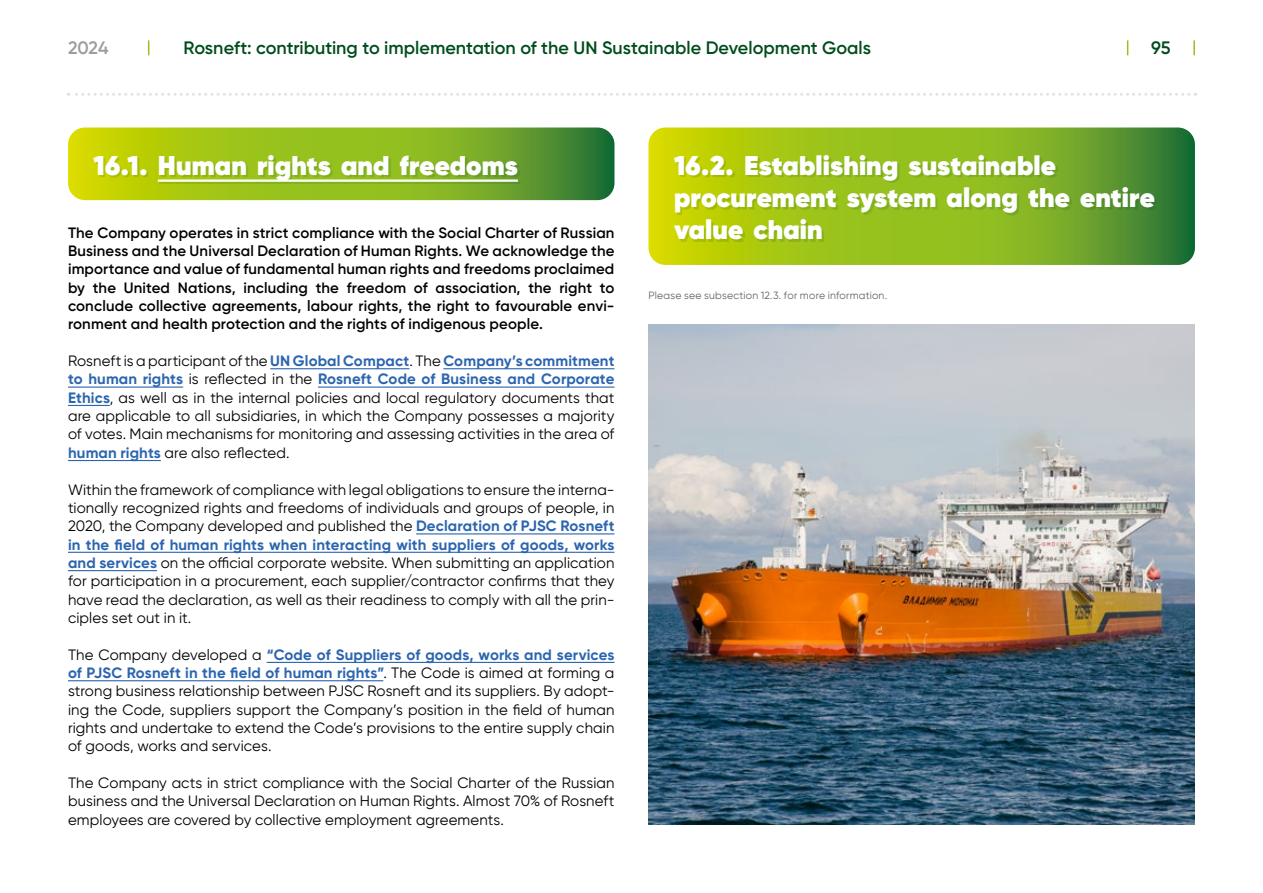
<style>
.page{position:relative;width:1263px;height:893px;background:#fff}
.page>*{position:absolute;margin:0;border:0;box-sizing:border-box;transform-origin:0 0}
.t1{font:800 27px/32.4px "Gilroy";letter-spacing:.005em;color:#fff}
.t2{font:600 18px "Gilroy";color:#004c1d}
.t3{font:600 18px "Gilroy";color:#9d9d9c}
.t4{font:15px/18.3px "Gilroy";letter-spacing:.005em;color:#000;text-align:justify}
.t5{font:600 15px/18.3px "Gilroy";letter-spacing:.01em;color:#000;text-align:justify}
.t6{font:10.5px "Gilroy";letter-spacing:.02em;color:#646363}
.s1{font-weight:700;color:#2b65af}
</style>
<div class="page">
<img style="left:648px;top:324px;width:547px;height:501px">
<hr style="left:270px;top:368px;width:139px;height:1px;background:#2b65af">
<hr style="left:443px;top:368px;width:171px;height:1px;background:#2b65af">
<hr style="left:68px;top:387px;width:115px;height:1px;background:#2b65af">
<hr style="left:318px;top:387px;width:296px;height:1px;background:#2b65af">
<hr style="left:68px;top:405px;width:42px;height:1px;background:#2b65af">
<hr style="left:68px;top:460px;width:93px;height:1px;background:#2b65af">
<hr style="left:416px;top:533px;width:198px;height:1px;background:#2b65af">
<hr style="left:68px;top:552px;width:546px;height:1px;background:#2b65af">
<hr style="left:68px;top:570px;width:89px;height:1px;background:#2b65af">
<hr style="left:267px;top:662px;width:347px;height:1px;background:#2b65af">
<hr style="left:68px;top:680px;width:315px;height:1px;background:#2b65af">
<svg style="left:68px;top:128px;width:546px;height:72px;background:#89b420"></svg>
<div style="left:96px;top:157px;width:424px;height:27px;background:#004c1d;opacity:.15"></div>
<hr style="left:158px;top:179px;width:360px;height:3px;background:#fff">
<svg style="left:648px;top:128px;width:547px;height:137px;background:#89b31f"></svg>
<div style="left:676px;top:157px;width:481px;height:85px;background:#004c1d;opacity:.15"></div>
<svg style="left:68px;top:93px;width:1121px;height:3px"></svg>
<svg style="left:1193px;top:40px;width:2px;height:15px"></svg>
<svg style="left:1127px;top:40px;width:1px;height:15px"></svg>
<svg style="left:148px;top:40px;width:1px;height:15px"></svg>
<p class="t3" style="left:68px;top:37px;width:42px">2024</p>
<p class="t2" style="left:183px;top:37px;width:689px">Rosneft: contributing to implementation of the UN Sustainable Development Goals</p>
<p class="t2" style="left:1151px;top:37px;width:21px">95</p>
<h1 class="t1" style="left:94px;top:149px;width:426px">16.1. Human rights and freedoms</h1>
<h1 class="t1" style="left:674px;top:149px;width:482px">16.2. Establishing sustainable procurement system along the entire value chain</h1>
<p class="t5" style="left:68px;top:223px;width:548px">The Company operates in strict compliance with the Social Charter of Russian Business and the Universal Declaration of Human Rights. We acknowledge the importance and value of fundamental human rights and freedoms proclaimed by the United Nations, including the freedom of association, the right to conclude collective agreements, labour rights, the right to favourable envi&shy;ronment and health protection and the rights of indigenous people.</p>
<p class="t4" style="left:68px;top:352px;width:548px">Rosneft is a participant of the <span class="s1">UN Global Compact</span>. The <span class="s1">Company’s commitment to human rights</span> is reflected in the <span class="s1">Rosneft Code of Business and Corporate Ethics</span>, as well as in the internal policies and local regulatory documents that are applicable to all subsidiaries, in which the Company possesses a majority of votes. Main mechanisms for monitoring and assessing activities in the area of <span class="s1">human rights</span> are also reflected.</p>
<p class="t4" style="left:68px;top:480px;width:548px">Within the framework of compliance with legal obligations to ensure the interna&shy;tionally recognized rights and freedoms of individuals and groups of people, in 2020, the Company developed and published the <span class="s1">Declaration of PJSC Rosneft in the field of human rights when interacting with suppliers of goods, works and services</span> on the official corporate website. When submitting an application for participation in a procurement, each supplier/contractor confirms that they have read the declaration, as well as their readiness to comply with all the prin&shy;ciples set out in it.</p>
<p class="t4" style="left:68px;top:645px;width:548px">The Company developed a <span class="s1">“Code of Suppliers of goods, works and services of PJSC Rosneft in the field of human rights”</span>. The Code is aimed at forming a strong business relationship between PJSC Rosneft and its suppliers. By adopt&shy;ing the Code, suppliers support the Company’s position in the field of human rights and undertake to extend the Code’s provisions to the entire supply chain of goods, works and services.</p>
<p class="t4" style="left:68px;top:774px;width:548px">The Company acts in strict compliance with the Social Charter of the Russian business and the Universal Declaration on Human Rights. Almost 70% of Rosneft employees are covered by collective employment agreements.</p>
<p class="t6" style="left:648px;top:289px;width:240px">Please see subsection 12.3. for more information.</p>
</div>
